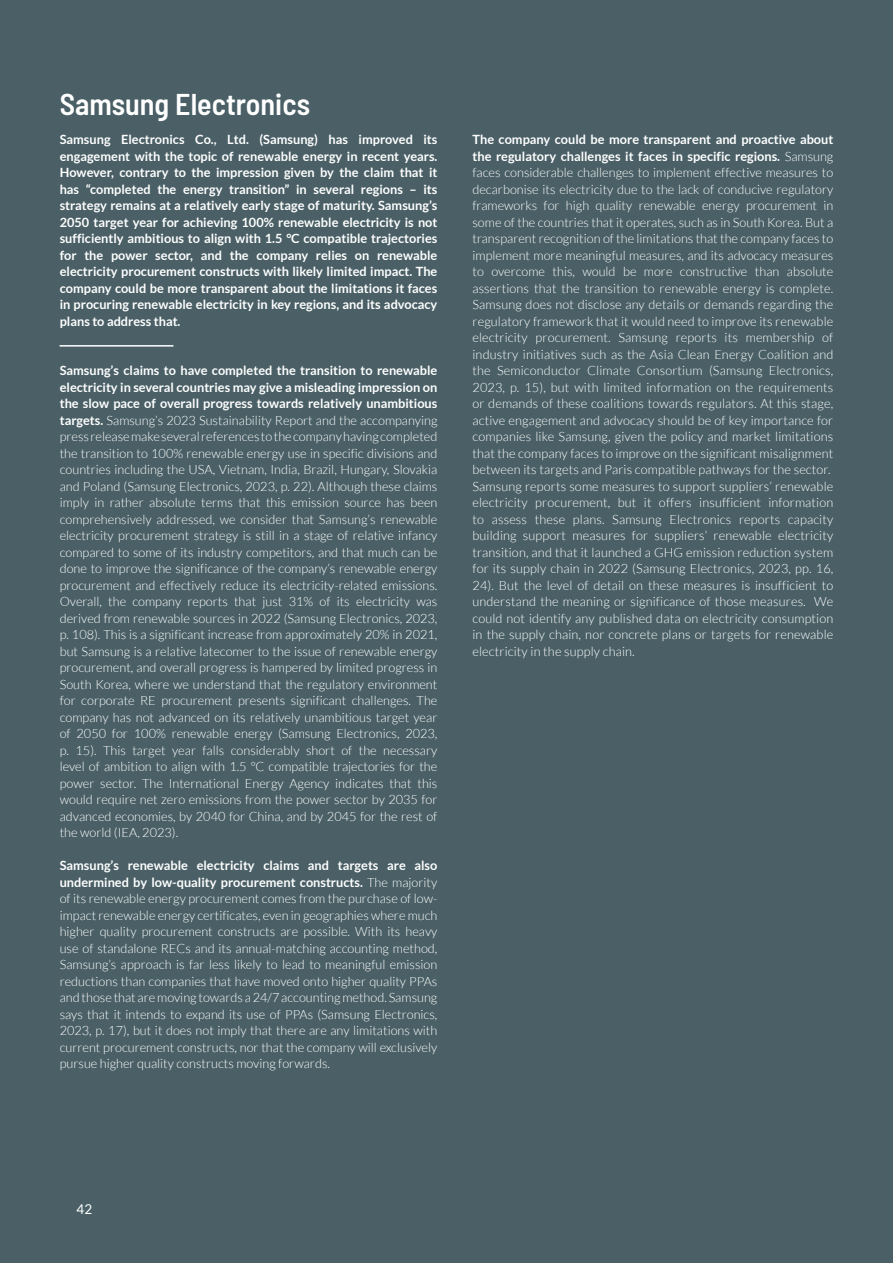
<style>
.page{position:relative;width:893px;height:1263px;background:#4a6066}
.page>*{position:absolute;margin:0;border:0;box-sizing:border-box;transform-origin:0 0}
.t1{font:600 semi-condensed 30px "Barlow";color:#fff}
.t2{font:13.5px "Lato";color:#fff}
.t3{font:300 12.75px/16.5px "Lato";letter-spacing:.01em;color:#fff;text-align:justify}
.t4{font:700 12.75px/16.5px "Lato";color:#fff;text-align:justify}
.s1{font-weight:700}
</style>
<div class="page">
<hr style="left:60px;top:345px;width:113px;height:2px;background:#fff">
<h1 class="t1" style="left:60px;top:83px;width:252px">Samsung Electronics</h1>
<p class="t4" style="left:60px;top:131px;width:379px">Samsung Electronics Co., Ltd. (Samsung) has improved its engagement with the topic of renewable energy in recent years.<br>However, contrary to the impression given by the claim that it has “completed the energy transition” in several regions – its strategy remains at a relatively early stage of maturity. Samsung’s 2050 target year for achieving 100% renewable electricity is not sufficiently ambitious to align with 1.5 °C compatible trajectories for the power sector, and the company relies on renewable electricity procurement constructs with likely limited impact. The company could be more transparent about the limitations it faces in procuring renewable electricity in key regions, and its advocacy plans to address that.</p>
<p class="t3" style="left:60px;top:363px;width:379px"><span class="s1">Samsung’s claims to have completed the transition to renewable electricity in several countries may give a misleading impression on the slow pace of overall progress towards relatively unambitious targets.</span> Samsung’s 2023 Sustainability Report and the accompanying press release make several references to the company having completed the transition to 100% renewable energy use in specific divisions and countries including the USA, Vietnam, India, Brazil, Hungary, Slovakia and Poland (Samsung Electronics, 2023, p. 22). Although these claims imply in rather absolute terms that this emission source has been comprehensively addressed, we consider that Samsung’s renewable electricity procurement strategy is still in a stage of relative infancy compared to some of its industry competitors, and that much can be done to improve the significance of the company’s renewable energy procurement and effectively reduce its electricity-related emissions.<br>Overall, the company reports that just 31% of its electricity was derived from renewable sources in 2022 (Samsung Electronics, 2023, p. 108). This is a significant increase from approximately 20% in 2021, but Samsung is a relative latecomer to the issue of renewable energy procurement, and overall progress is hampered by limited progress in South Korea, where we understand that the regulatory environment for corporate RE procurement presents significant challenges. The company has not advanced on its relatively unambitious target year of 2050 for 100% renewable energy (Samsung Electronics, 2023, p. 15). This target year falls considerably short of the necessary level of ambition to align with 1.5 °C compatible trajectories for the power sector. The International Energy Agency indicates that this would require net zero emissions from the power sector by 2035 for advanced economies, by 2040 for China, and by 2045 for the rest of the world (IEA, 2023).</p>
<p class="t3" style="left:60px;top:857px;width:379px"><span class="s1">Samsung’s renewable electricity claims and targets are also undermined by low-quality procurement constructs.</span> The majority of its renewable energy procurement comes from the purchase of low&shy;impact renewable energy certificates, even in geographies where much higher quality procurement constructs are possible. With its heavy use of standalone RECs and its annual-matching accounting method, Samsung’s approach is far less likely to lead to meaningful emission reductions than companies that have moved onto higher quality PPAs and those that are moving towards a 24/7 accounting method. Samsung says that it intends to expand its use of PPAs (Samsung Electronics, 2023, p. 17), but it does not imply that there are any limitations with current procurement constructs, nor that the company will exclusively pursue higher quality constructs moving forwards.</p>
<p class="t3" style="left:472px;top:131px;width:362px;text-align:left"><span class="s1">The company could be more transparent and proactive about the regulatory challenges it faces in specific regions.</span> Samsung faces considerable challenges to implement effective measures to decarbonise its electricity due to the lack of conducive regulatory frameworks for high quality renewable energy procurement in some of the countries that it operates, such as in South Korea. But a transparent recognition of the limitations that the company faces to implement more meaningful measures, and its advocacy measures to overcome this, would be more constructive than absolute assertions that the transition to renewable energy is complete.<br>Samsung does not disclose any details or demands regarding the regulatory framework that it would need to improve its renewable electricity procurement. Samsung reports its membership of industry initiatives such as the Asia Clean Energy Coalition and the Semiconductor Climate Consortium (Samsung Electronics, 2023, p. 15), but with limited information on the requirements or demands of these coalitions towards regulators. At this stage, active engagement and advocacy should be of key importance for companies like Samsung, given the policy and market limitations that the company faces to improve on the significant misalignment between its targets and Paris compatible pathways for the sector.<br>Samsung reports some measures to support suppliers’ renewable electricity procurement, but it offers insufficient information to assess these plans. Samsung Electronics reports capacity building support measures for suppliers’ renewable electricity transition, and that it launched a GHG emission reduction system for its supply chain in 2022 (Samsung Electronics, 2023, pp. 16, 24). But the level of detail on these measures is insufficient to understand the meaning or significance of those measures. We could not identify any published data on electricity consumption in the supply chain, nor concrete plans or targets for renewable electricity in the supply chain.</p>
<p class="t2" style="left:77px;top:1201px;width:17px">42</p>
</div>
